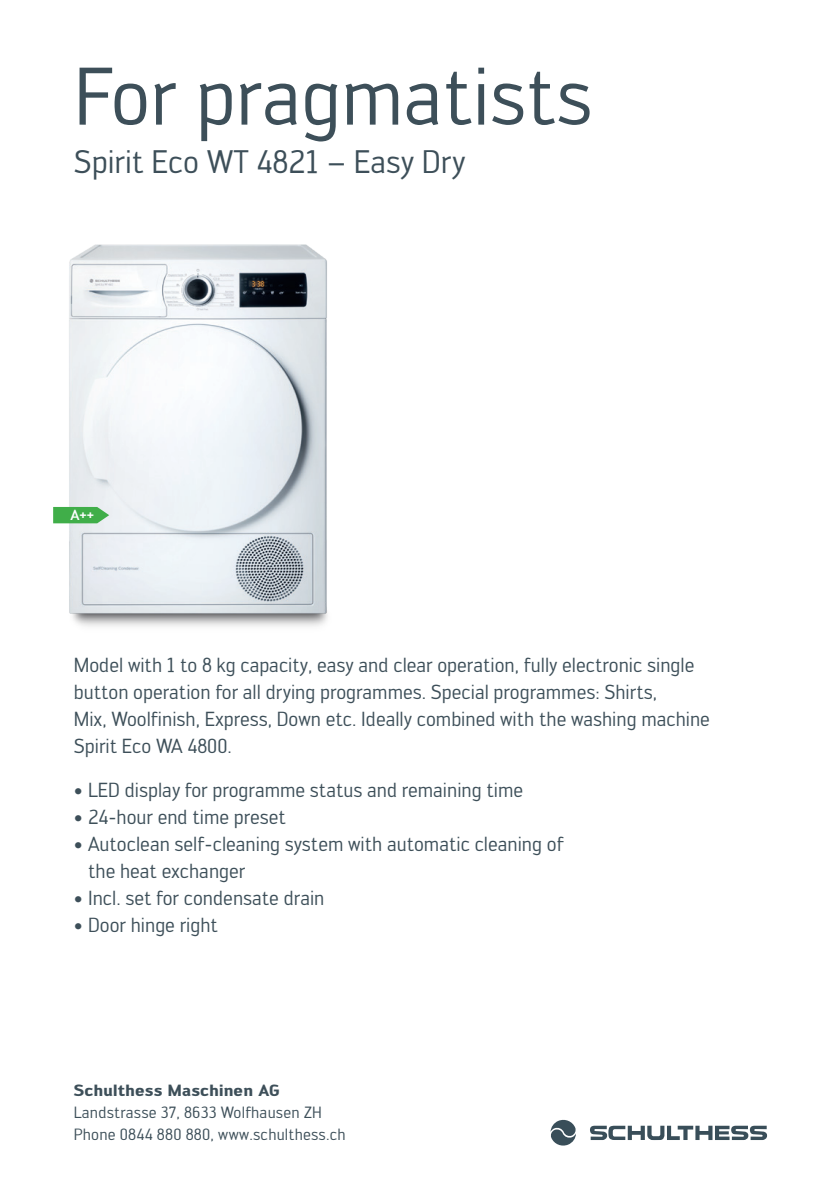
<style>
.page{position:relative;width:840px;height:1191px;background:#fff}
.page>*{position:absolute;margin:0;border:0;box-sizing:border-box;transform-origin:0 0}
.t1{font:80px "Engel";color:#3d4f59}
.t2{font:32px "Engel";color:#3d4f59}
.t3{font:20px/27px "Engel";color:#3d4f59}
.t4{font:16px/22px "Engel";letter-spacing:.01em;color:#3d4f59}
.t5{font:700 16px "Engel";letter-spacing:.01em;color:#3d4f59}
.t6{font:700 10.8px "Engel";color:#fff}
.s1{font-weight:500;font-size:14.4px}
</style>
<div class="page">
<img style="left:53px;top:244px;width:275px;height:383px">
<svg style="left:53px;top:507px;width:56px;height:16px"></svg>
<svg style="left:590px;top:1125px;width:176px;height:15px"></svg>
<svg style="left:550px;top:1119px;width:26px;height:27px"></svg>
<h1 class="t1" style="left:74px;top:51px;width:519px">For pragmatists</h1>
<h2 class="t2" style="left:74px;top:143px;width:393px">Spirit Eco WT 4821 – Easy Dry</h2>
<p class="t6" style="left:70px;top:508px;width:25px"><span class="s1">A</span>++</p>
<p class="t3" style="left:74px;top:651px;width:637px">Model with 1 to 8 kg capacity, easy and clear operation, fully electronic single button operation for all drying programmes. Special programmes: Shirts,<br>Mix, Woolfinish, Express, Down etc. Ideally combined with the washing machine Spirit Eco WA 4800.</p>
<p class="t3" style="left:74px;top:776px;width:450px">• LED display for programme status and remaining time</p>
<p class="t3" style="left:74px;top:803px;width:213px">• 24-hour end time preset</p>
<p class="t3" style="left:88px;top:830px;width:477px;text-indent:-14px">• Autoclean self-cleaning system with automatic cleaning of the heat exchanger</p>
<p class="t3" style="left:74px;top:884px;width:252px">• Incl. set for condensate drain</p>
<p class="t3" style="left:74px;top:911px;width:145px">• Door hinge right</p>
<p class="t5" style="left:74px;top:1080px;width:207px">Schulthess Maschinen AG</p>
<p class="t4" style="left:74px;top:1101px;width:273px">Landstrasse 37, 8633 Wolfhausen ZH<br>Phone 0844 880 880, www.schulthess.ch</p>
</div>
